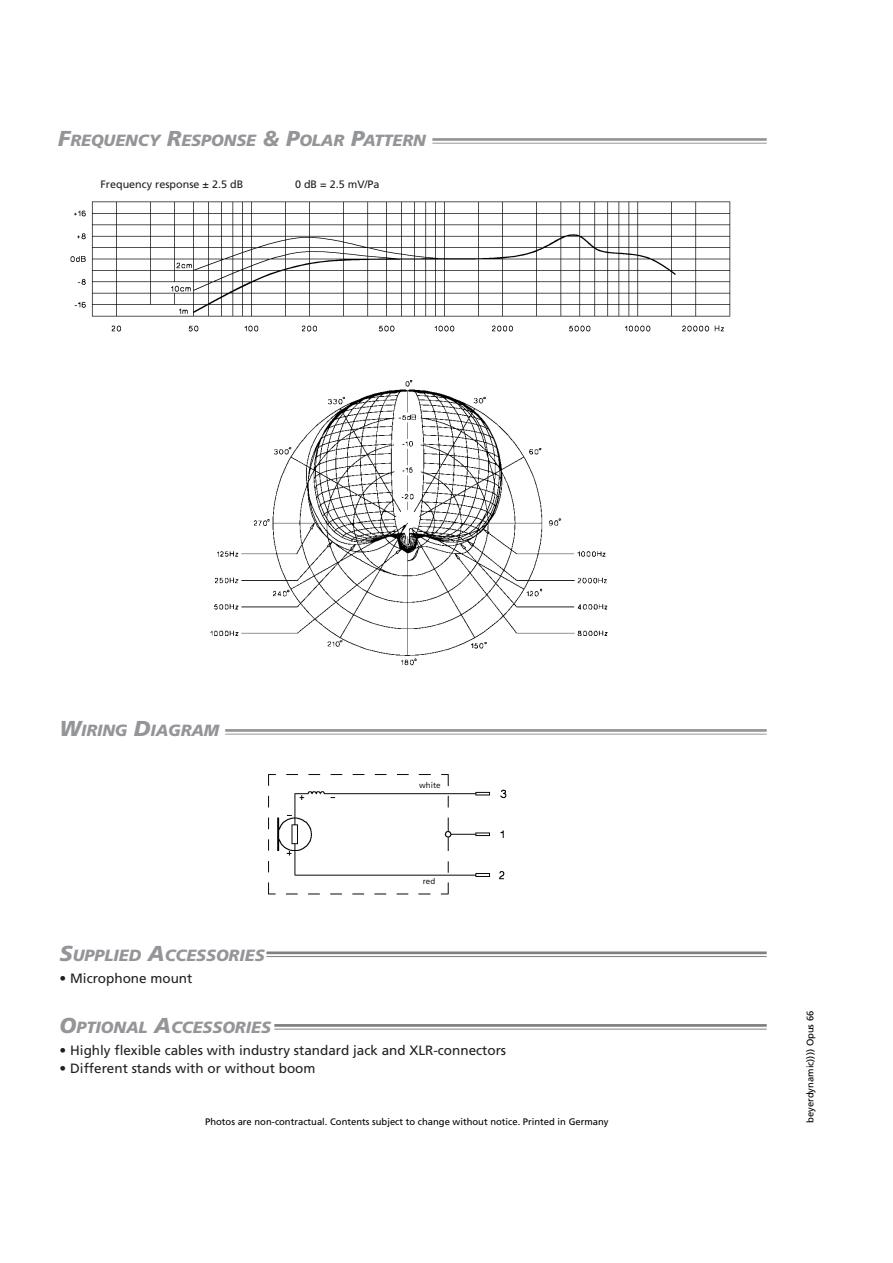
<style>
.page{position:relative;width:893px;height:1263px;background:#fff}
.page>*{position:absolute;margin:0;border:0;box-sizing:border-box;transform-origin:0 0}
.t1{font:italic 900 16.2px "Frutiger";color:#939598}
.t2{font:13.5px "Frutiger";color:#231f20}
.t3{font:10.8px "Frutiger";color:#231f20}
.t4{font:9.45px "Frutiger";color:#000}
.t5{font:8.1px "Frutiger";color:#231f20}
.s1{font-size:21.6px}
</style>
<div class="page">
<hr style="left:266px;top:951px;width:500px;height:3px;background:#808080">
<hr style="left:266px;top:956px;width:500px;height:1px;background:#808080">
<hr style="left:274px;top:1024px;width:492px;height:3px;background:#808080">
<hr style="left:274px;top:1029px;width:492px;height:1px;background:#808080">
<hr style="left:432px;top:138px;width:334px;height:3px;background:#939598">
<hr style="left:432px;top:143px;width:334px;height:1px;background:#939598">
<hr style="left:225px;top:729px;width:541px;height:3px;background:#939598">
<hr style="left:225px;top:734px;width:541px;height:1px;background:#939598">
<img style="left:70px;top:201px;width:661px;height:131px">
<img style="left:210px;top:380px;width:398px;height:286px">
<img style="left:268px;top:774px;width:239px;height:121px">
<div style="left:421px;top:877px;width:21px;height:11px;background:#fff"></div>
<div style="left:418px;top:781px;width:26px;height:10px;background:#fff"></div>
<div style="left:575px;top:516px;width:39px;height:16px;background:#fff"></div>
<div style="left:119px;top:307px;width:54px;height:8px;background:#fff"></div>
<p class="t1" style="left:58px;top:134px;width:369px"><span class="s1">F</span>REQUENCY <span class="s1">R</span>ESPONSE <span class="s1">&amp; P</span>OLAR <span class="s1">P</span>ATTERN</p>
<p class="t3" style="left:100px;top:180px;width:144px">Frequency response ± 2.5 dB</p>
<p class="t3" style="left:295px;top:180px;width:86px">0 dB = 2.5 mV/Pa</p>
<p class="t1" style="left:60px;top:724px;width:161px"><span class="s1">W</span>IRING <span class="s1">D</span>IAGRAM</p>
<p class="t5" style="left:419px;top:782px;width:23px">white</p>
<p class="t5" style="left:423px;top:878px;width:14px">red</p>
<p class="t1" style="left:60px;top:949px;width:206px"><span class="s1">S</span>UPPLIED <span class="s1">A</span>CCESSORIES</p>
<p class="t2" style="left:60px;top:972px;width:134px">• Microphone mount</p>
<p class="t1" style="left:60px;top:1021px;width:213px"><span class="s1">O</span>PTIONAL <span class="s1">A</span>CCESSORIES</p>
<p class="t2" style="left:60px;top:1045px;width:448px">• Highly flexible cables with industry standard jack and XLR-connectors</p>
<p class="t2" style="left:60px;top:1063px;width:257px">• Different stands with or without boom</p>
<p class="t4" style="left:205px;top:1118px;width:405px">Photos are non-contractual. Contents subject to change without notice. Printed in Germany</p>
<p class="t4" style="left:806px;top:1123px;width:114px;rotate:-90deg">beyerdynamic)))) Opus 66</p>
</div>
